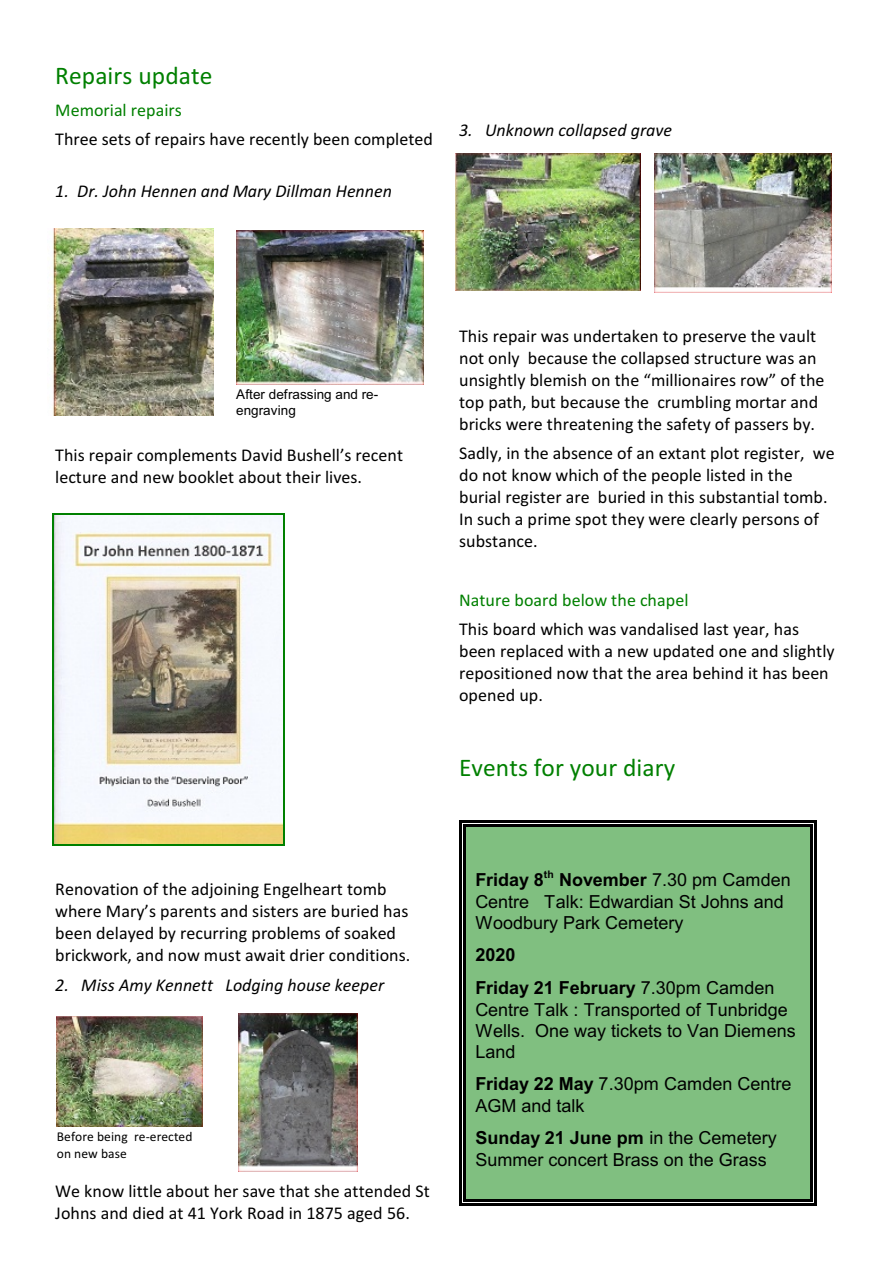
<style>
.page{position:relative;width:893px;height:1263px;background:#fff}
.page>*{position:absolute;margin:0;border:0;box-sizing:border-box;transform-origin:0 0}
.t1{font:25.5px "Calibri";letter-spacing:.005em;color:#008000}
.t2{font:18px/21.9px "Calibri";color:#000}
.t3{font:18px/21.5px "Arial";color:#000}
.t4{font:italic 18px "Calibri";color:#000}
.t5{font:18px "Calibri";color:#008000}
.t6{font:700 18px/33px "Arial";color:#000}
.t7{font:13.5px/15.9px "Arial";color:#000}
.t8{font:13.5px/16.5px "Calibri";letter-spacing:.01em;color:#000}
.s1{font-weight:700}
.s2{font-weight:400}
</style>
<div class="page">
<img style="left:236px;top:231px;width:188px;height:153px">
<img style="left:52px;top:229px;width:161px;height:187px">
<img style="left:54px;top:514px;width:230px;height:331px">
<hr style="left:53px;top:513px;width:1px;height:333px;background:#008000">
<hr style="left:284px;top:513px;width:1px;height:333px;background:#008000">
<hr style="left:53px;top:513px;width:232px;height:1px;background:#008000">
<hr style="left:53px;top:845px;width:232px;height:1px;background:#008000">
<img style="left:238px;top:1013px;width:119px;height:158px">
<img style="left:57px;top:1016px;width:146px;height:111px">
<img style="left:455px;top:153px;width:186px;height:138px">
<img style="left:654px;top:153px;width:177px;height:140px">
<div style="left:463px;top:824px;width:350px;height:377px;background:#80bf80"></div>
<hr style="left:463px;top:824px;width:3px;height:377px;background:#000">
<hr style="left:810px;top:824px;width:3px;height:377px;background:#000">
<hr style="left:463px;top:824px;width:350px;height:3px;background:#000">
<hr style="left:463px;top:1199px;width:350px;height:2px;background:#000">
<hr style="left:459px;top:820px;width:3px;height:386px;background:#000">
<hr style="left:814px;top:820px;width:3px;height:386px;background:#000">
<hr style="left:459px;top:820px;width:358px;height:3px;background:#000">
<hr style="left:459px;top:1203px;width:358px;height:3px;background:#000">
<h1 class="t1" style="left:55px;top:65px;width:159px">Repairs update</h1>
<p class="t5" style="left:55px;top:102px;width:128px">Memorial repairs</p>
<p class="t2" style="left:55px;top:130px;width:379px">Three sets of repairs have recently been completed</p>
<p class="t4" style="left:55px;top:183px;width:338px">1. Dr. John Hennen and Mary Dillman Hennen</p>
<p class="t4" style="left:459px;top:122px;width:215px">3. Unknown collapsed grave</p>
<p class="t7" style="left:236px;top:387px;width:144px">After defrassing and re&shy;engraving</p>
<p class="t2" style="left:55px;top:446px;width:349px">This repair complements David Bushell’s recent lecture and new booklet about their lives.</p>
<p class="t2" style="left:459px;top:326px;width:367px">This repair was undertaken to preserve the vault not only because the collapsed structure was an unsightly blemish on the “millionaires row” of the top path, but because the crumbling mortar and bricks were threatening the safety of passers by.</p>
<p class="t2" style="left:459px;top:443px;width:377px">Sadly, in the absence of an extant plot register, we do not know which of the people listed in the burial register are buried in this substantial tomb.<br>In such a prime spot they were clearly persons of substance.</p>
<p class="t5" style="left:459px;top:592px;width:231px">Nature board below the chapel</p>
<p class="t2" style="left:459px;top:620px;width:377px">This board which was vandalised last year, has been replaced with a new updated one and slightly repositioned now that the area behind it has been opened up.</p>
<h1 class="t1" style="left:459px;top:757px;width:218px">Events for your diary</h1>
<p class="t2" style="left:55px;top:880px;width:357px">Renovation of the adjoining Engelheart tomb where Mary’s parents and sisters are buried has been delayed by recurring problems of soaked brickwork, and now must await drier conditions.</p>
<p class="t4" style="left:55px;top:977px;width:330px">2. Miss Amy Kennett Lodging house keeper</p>
<p class="t8" style="left:57px;top:1130px;width:137px">Before being re-erected on new base</p>
<p class="t2" style="left:55px;top:1181px;width:376px">We know little about her save that she attended St<br>Johns and died at 41 York Road in 1875 aged 56.</p>
<p class="t3" style="left:475px;top:870px;width:317px"><span class="s1">Friday 8</span><sup>th</sup> <span class="s1">November</span> 7.30 pm Camden<br>Centre Talk: Edwardian St Johns and<br>Woodbury Park Cemetery</p>
<p class="t6" style="left:475px;top:940px;width:301px">2020<br>Friday 21 February <span class="s2">7.30pm Camden</span></p>
<p class="t3" style="left:475px;top:1000px;width:322px">Centre Talk : Transported of Tunbridge<br>Wells. One way tickets to Van Diemens<br>Land</p>
<p class="t3" style="left:475px;top:1075px;width:318px"><span class="s1">Friday 22 May</span> 7.30pm Camden Centre<br>AGM and talk</p>
<p class="t3" style="left:475px;top:1128px;width:303px"><span class="s1">Sunday 21 June pm</span> in the Cemetery<br>Summer concert Brass on the Grass</p>
</div>
